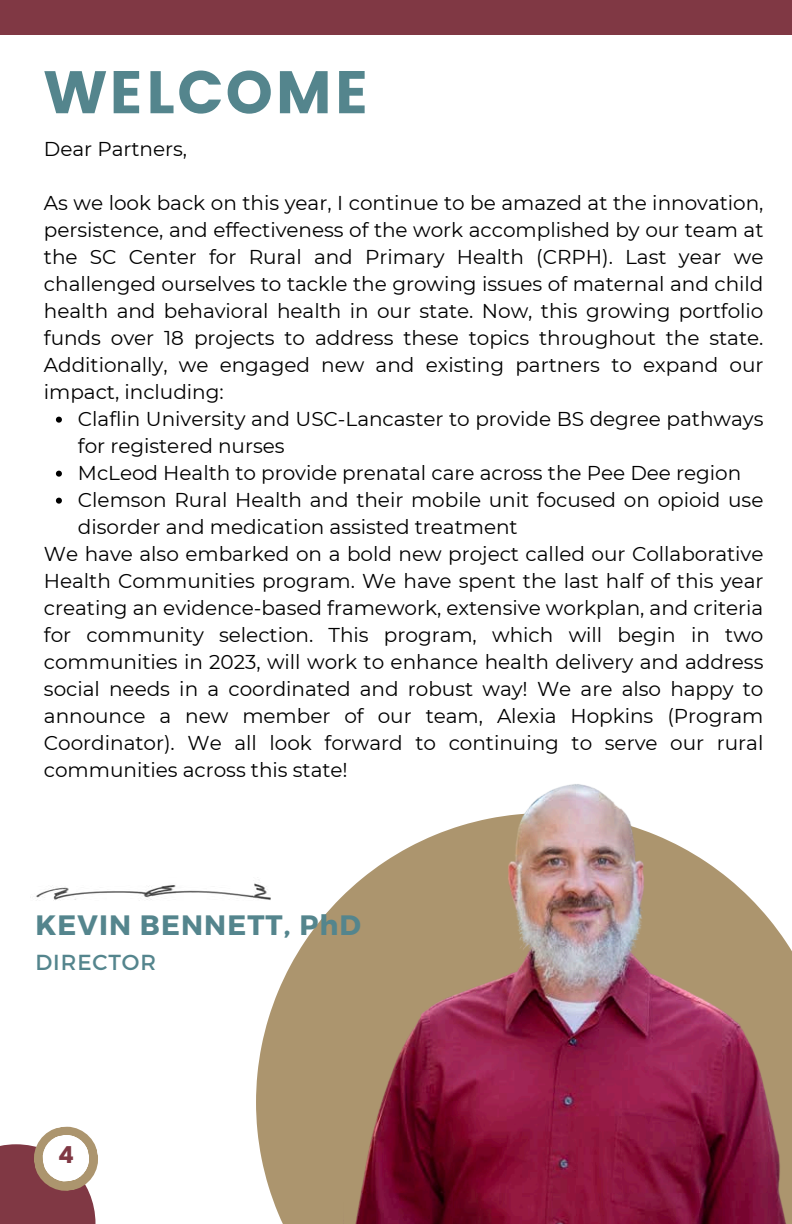
<style>
.page{position:relative;width:792px;height:1224px;background:#fff}
.page>*{position:absolute;margin:0;border:0;box-sizing:border-box;transform-origin:0 0}
.t1{font:60px "Poppins";letter-spacing:.04em;color:#54858d}
.t2{font:700 28px "Montserrat";letter-spacing:.04em;color:#54858d}
.t3{font:23.4px "Poppins";color:#803844}
.t4{font:21.8px "Montserrat";letter-spacing:.04em;color:#54858d}
.t5{font:20px/27px "Montserrat";color:#000;text-align:justify}
</style>
<div class="page">
<img style="left:36px;top:883px;width:220px;height:17px">
<svg style="left:256px;top:884px;width:536px;height:340px;fill:#ac956e"></svg>
<svg style="left:56px;top:417px;width:6px;height:6px"></svg>
<svg style="left:56px;top:471px;width:6px;height:6px"></svg>
<svg style="left:56px;top:498px;width:6px;height:6px"></svg>
<img style="left:344px;top:784px;width:442px;height:440px">
<div style="left:0;top:0;width:792px;height:35px;background:#803844"></div>
<div style="left:0;top:1144px;width:96px;height:80px;background:#803844"></div>
<svg style="left:31px;top:1126px;width:67px;height:67px"></svg>
<p class="t1" style="left:44px;top:57px;width:327px">WELCOME</p>
<h1 class="t5" style="left:44px;top:135px;width:145px">Dear Partners,</h1>
<p class="t5" style="left:44px;top:189px;width:721px">As we look back on this year, I continue to be amazed at the innovation, persistence, and effectiveness of the work accomplished by our team at the SC Center for Rural and Primary Health (CRPH). Last year we challenged ourselves to tackle the growing issues of maternal and child health and behavioral health in our state. Now, this growing portfolio funds over 18 projects to address these topics throughout the state.<br>Additionally, we engaged new and existing partners to expand our impact, including:</p>
<p class="t5" style="left:78px;top:405px;width:687px">Claflin University and USC-Lancaster to provide BS degree pathways for registered nurses</p>
<p class="t5" style="left:78px;top:459px;width:665px">McLeod Health to provide prenatal care across the Pee Dee region</p>
<p class="t5" style="left:78px;top:486px;width:687px">Clemson Rural Health and their mobile unit focused on opioid use disorder and medication assisted treatment</p>
<p class="t5" style="left:44px;top:540px;width:721px">We have also embarked on a bold new project called our Collaborative Health Communities program. We have spent the last half of this year creating an evidence-based framework, extensive workplan, and criteria for community selection. This program, which will begin in two communities in 2023, will work to enhance health delivery and address social needs in a coordinated and robust way! We are also happy to announce a new member of our team, Alexia Hopkins (Program Coordinator). We all look forward to continuing to serve our rural communities across this state!</p>
<p class="t2" style="left:36px;top:907px;width:327px">KEVIN BENNETT, PhD</p>
<h2 class="t4" style="left:36px;top:948px;width:122px">DIRECTOR</h2>
<p class="t3" style="left:58px;top:1142px;width:17px">4</p>
</div>
